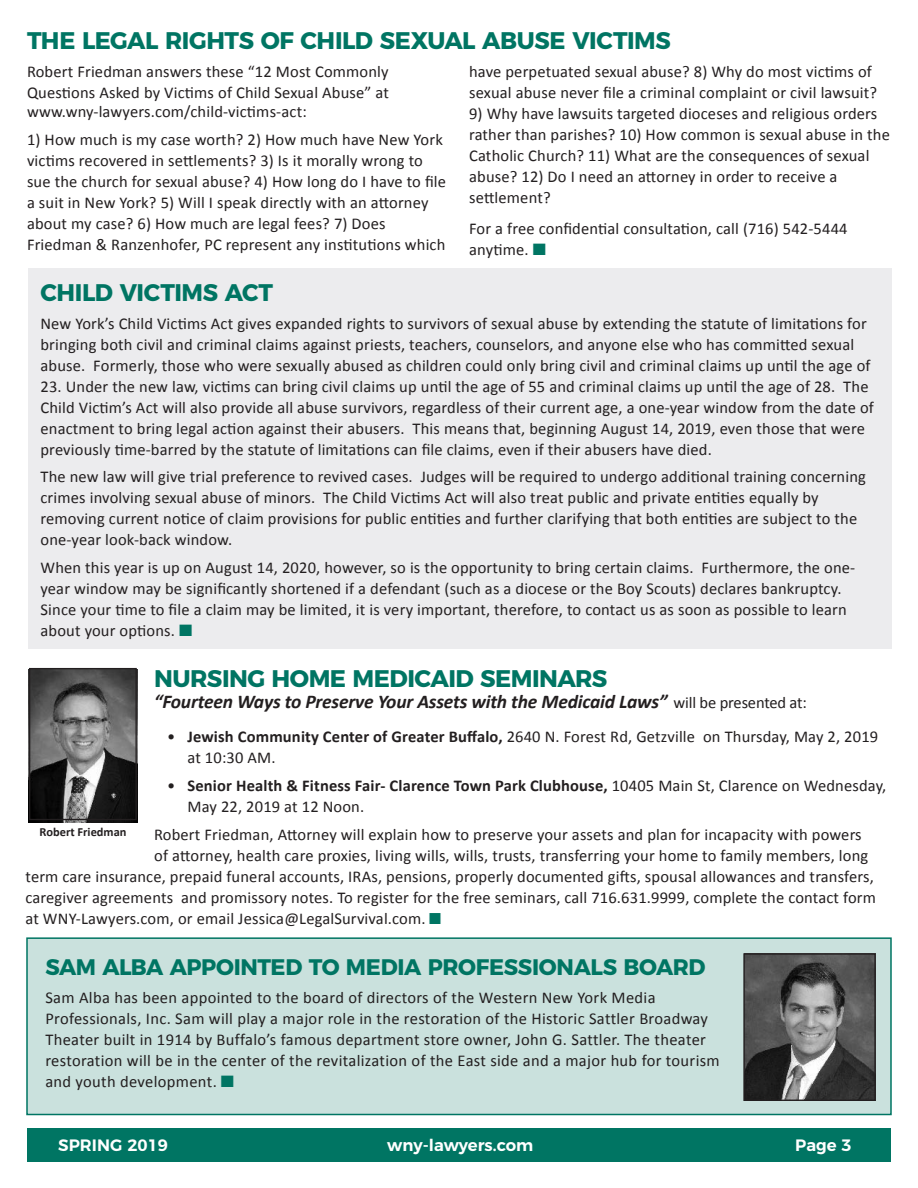
<style>
.page{position:relative;width:918px;height:1188px;background:#fff}
.page>*{position:absolute;margin:0;border:0;box-sizing:border-box;transform-origin:0 0}
.t1{font:700 24px "Montserrat";letter-spacing:-.02em;color:#007563}
.t2{font:700 22.5px "Montserrat";letter-spacing:-.02em;color:#007563}
.t3{font:italic 700 19.5px "Calibri";letter-spacing:-.01em;color:#231f20}
.t4{font:16.5px/21px "Calibri";letter-spacing:.01em;color:#231f20}
.t5{font:600 16.5px "Montserrat";color:#fff}
.t6{font:700 12.45px "Calibri";color:#231f20}
.s1{color:#007563}
.s2{font-weight:400;font-style:normal;font-size:16.5px}
.s3{font-weight:700}
</style>
<div class="page">
<div style="left:28px;top:268px;width:864px;height:381px;background:#ececee"></div>
<div style="left:27px;top:938px;width:864px;height:176px;background:#cae1dd"></div>
<div style="left:26px;top:937px;width:866px;height:178px;border:2px solid #007563"></div>
<img style="left:745px;top:955px;width:129px;height:144px">
<div style="left:743px;top:953px;width:133px;height:148px;border:1px solid #231f20"></div>
<img style="left:29px;top:670px;width:108px;height:153px">
<div style="left:29px;top:668px;width:108px;height:152px;border:1px solid #231f20"></div>
<div style="left:27px;top:1128px;width:864px;height:34px;background:#007563"></div>
<h1 class="t1" style="left:27px;top:21px;width:645px">THE LEGAL RIGHTS OF CHILD SEXUAL ABUSE VICTIMS</h1>
<p class="t4" style="left:27px;top:60px;width:364px">Robert Friedman answers these “12 Most Commonly<br>Questions Asked by Victims of Child Sexual Abuse” at</p>
<p class="t4" style="left:27px;top:100px;width:281px">www.wny-lawyers.com/child-victims-act:</p>
<p class="t4" style="left:27px;top:128px;width:421px">1) How much is my case worth? 2) How much have New York victims recovered in settlements? 3) Is it morally wrong to sue the church for sexual abuse? 4) How long do I have to file a suit in New York? 5) Will I speak directly with an attorney about my case? 6) How much are legal fees? 7) Does Friedman &amp; Ranzenhofer, PC represent any institutions which</p>
<p class="t4" style="left:469px;top:60px;width:410px">have perpetuated sexual abuse? 8) Why do most victims of sexual abuse never file a criminal complaint or civil lawsuit?</p>
<p class="t4" style="left:469px;top:102px;width:422px">9) Why have lawsuits targeted dioceses and religious orders rather than parishes? 10) How common is sexual abuse in the Catholic Church? 11) What are the consequences of sexual abuse? 12) Do I need an attorney in order to receive a settlement?</p>
<p class="t4" style="left:469px;top:218px;width:380px">For a free confidential consultation, call (716) 542-5444 anytime. <span class="s1">■</span></p>
<h1 class="t1" style="left:40px;top:273px;width:234px">CHILD VICTIMS ACT</h1>
<p class="t4" style="left:40px;top:312px;width:832px">New York’s Child Victims Act gives expanded rights to survivors of sexual abuse by extending the statute of limitations for bringing both civil and criminal claims against priests, teachers, counselors, and anyone else who has committed sexual abuse. Formerly, those who were sexually abused as children could only bring civil and criminal claims up until the age of</p>
<p class="t4" style="left:40px;top:375px;width:835px">23. Under the new law, victims can bring civil claims up until the age of 55 and criminal claims up until the age of 28. The Child Victim’s Act will also provide all abuse survivors, regardless of their current age, a one-year window from the date of enactment to bring legal action against their abusers. This means that, beginning August 14, 2019, even those that were previously time-barred by the statute of limitations can file claims, even if their abusers have died.</p>
<p class="t4" style="left:40px;top:466px;width:827px">The new law will give trial preference to revived cases. Judges will be required to undergo additional training concerning crimes involving sexual abuse of minors. The Child Victims Act will also treat public and private entities equally by removing current notice of claim provisions for public entities and further clarifying that both entities are subject to the one-year look-back window.</p>
<p class="t4" style="left:40px;top:556px;width:816px">When this year is up on August 14, 2020, however, so is the opportunity to bring certain claims. Furthermore, the one&shy;year window may be significantly shortened if a defendant (such as a diocese or the Boy Scouts) declares bankruptcy.<br>Since your time to file a claim may be limited, it is very important, therefore, to contact us as soon as possible to learn about your options. <span class="s1">■</span></p>
<h1 class="t1" style="left:154px;top:659px;width:455px">NURSING HOME MEDICAID SEMINARS</h1>
<p class="t3" style="left:154px;top:689px;width:654px">“Fourteen Ways to Preserve Your Assets with the Medicaid Laws” <span class="s2">will be presented at:</span></p>
<p class="t4" style="left:187px;top:726px;width:692px;text-indent:-20px">• <span class="s3">Jewish Community Center of Greater Buffalo,</span> 2640 N. Forest Rd, Getzville on Thursday, May 2, 2019 at 10:30 AM.</p>
<p class="t4" style="left:187px;top:774px;width:700px;text-indent:-20px">• <span class="s3">Senior Health &amp; Fitness Fair- Clarence Town Park Clubhouse,</span> 10405 Main St, Clarence on Wednesday,<br>May 22, 2019 at 12 Noon.</p>
<p class="t4" style="left:154px;top:823px;width:709px">Robert Friedman, Attorney will explain how to preserve your assets and plan for incapacity with powers</p>
<p class="t4" style="left:154px;top:844px;width:716px">of attorney, health care proxies, living wills, wills, trusts, transferring your home to family members, long</p>
<p class="t4" style="left:25px;top:865px;width:850px">term care insurance, prepaid funeral accounts, IRAs, pensions, properly documented gifts, spousal allowances and transfers,</p>
<p class="t4" style="left:25px;top:886px;width:852px">caregiver agreements and promissory notes. To register for the free seminars, call 716.631.9999, complete the contact form</p>
<p class="t4" style="left:25px;top:907px;width:417px">at WNY-Lawyers.com, or email Jessica@LegalSurvival.com. <span class="s1">■</span></p>
<p class="t6" style="left:40px;top:824px;width:88px">Robert Friedman</p>
<h2 class="t2" style="left:45px;top:949px;width:662px">SAM ALBA APPOINTED TO MEDIA PROFESSIONALS BOARD</h2>
<p class="t4" style="left:45px;top:986px;width:676px">Sam Alba has been appointed to the board of directors of the Western New York Media Professionals, Inc. Sam will play a major role in the restoration of the Historic Sattler Broadway Theater built in 1914 by Buffalo’s famous department store owner, John G. Sattler. The theater restoration will be in the center of the revitalization of the East side and a major hub for tourism and youth development. <span class="s1">■</span></p>
<p class="t5" style="left:58px;top:1132px;width:111px">SPRING 2019</p>
<p class="t5" style="left:387px;top:1132px;width:148px">wny-lawyers.com</p>
<p class="t5" style="left:795px;top:1132px;width:58px">Page 3</p>
</div>
